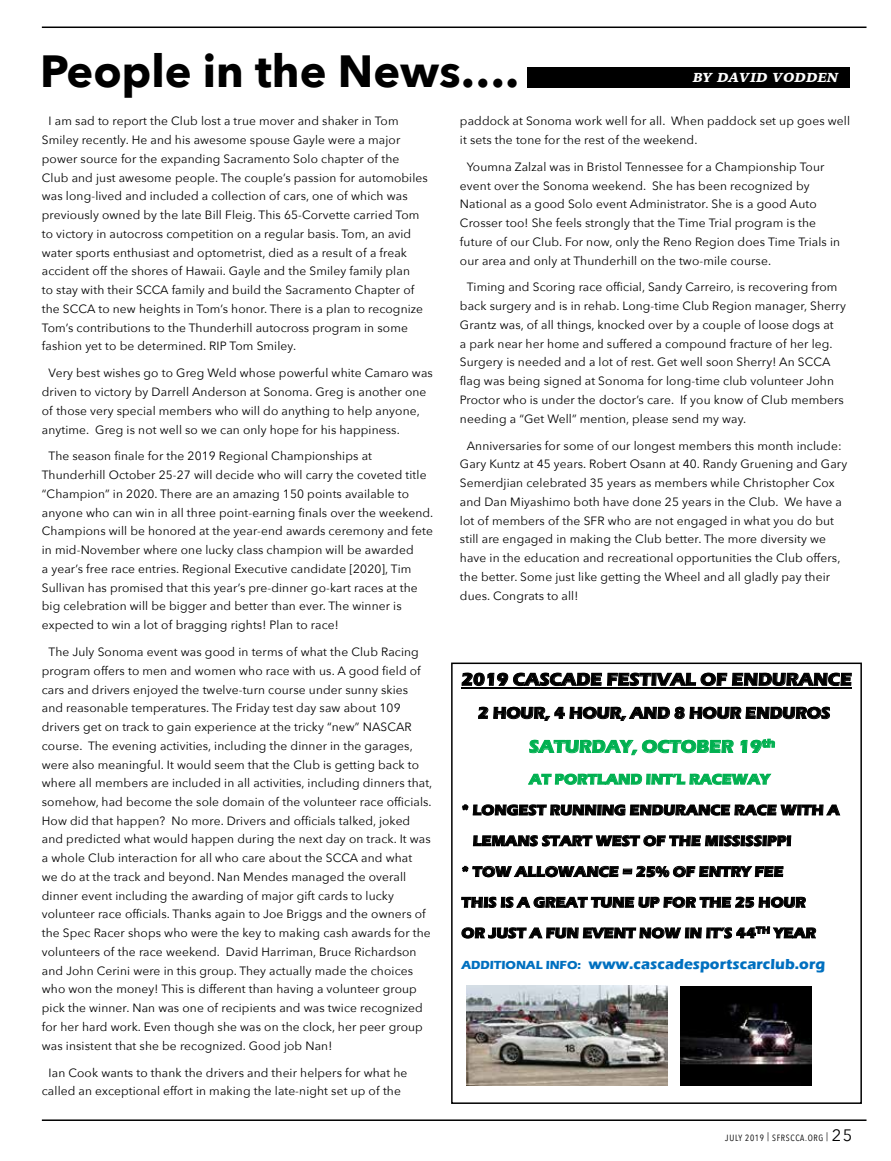
<style>
.page{position:relative;width:891px;height:1161px;background:#fff}
.page>*{position:absolute;margin:0;border:0;box-sizing:border-box;transform-origin:0 0}
.t1{font:700 45px "Avenir Next";color:#000}
.t2{font:700 18px "Eras ITC";color:#000}
.t3{font:700 18px "Eras ITC";color:#00b050}
.t4{font:700 16.5px "Eras ITC";color:#000}
.t5{font:700 15px "Eras ITC";color:#000}
.t6{font:700 15px "Eras ITC";color:#0070c0}
.t7{font:700 15px "Eras ITC";color:#00b050}
.t8{font:italic 900 13.5px "Iowan Old Style";letter-spacing:.025em;color:#fff}
.t9{font:12px/18.8px "Avenir Next";letter-spacing:.01em;color:#000}
.t10{font:9px "Avenir Next Condensed";letter-spacing:.075em;color:#000}
.s1{font-size:12px}
.s2{font-family:"Avenir Next";font-size:16.5px}
</style>
<div class="page">
<hr style="left:42px;top:1119px;width:825px;height:2px;background:#000">
<hr style="left:42px;top:27px;width:825px;height:1px;background:#000">
<div style="left:527px;top:67px;width:323px;height:20px;background:#000"></div>
<hr style="left:461px;top:687px;width:391px;height:1px;background:#000">
<svg style="left:462px;top:672px;width:390px;height:49px"></svg>
<svg style="left:529px;top:739px;width:205px;height:17px"></svg>
<svg style="left:741px;top:738px;width:34px;height:15px"></svg>
<svg style="left:528px;top:774px;width:243px;height:11px"></svg>
<svg style="left:462px;top:804px;width:378px;height:12px"></svg>
<svg style="left:473px;top:835px;width:318px;height:12px"></svg>
<svg style="left:462px;top:865px;width:321px;height:13px"></svg>
<svg style="left:461px;top:896px;width:345px;height:12px"></svg>
<svg style="left:462px;top:926px;width:354px;height:13px"></svg>
<img style="left:467px;top:986px;width:200px;height:100px">
<img style="left:680px;top:986px;width:132px;height:100px">
<div style="left:451px;top:663px;width:411px;height:441px;border:2px solid #000"></div>
<h1 class="t1" style="left:40px;top:32px;width:481px">People in the News….</h1>
<p class="t9" style="left:42px;top:111px;width:388px;text-indent:7px">I am sad to report the Club lost a true mover and shaker in Tom Smiley recently. He and his awesome spouse Gayle were a major power source for the expanding Sacramento Solo chapter of the Club and just awesome people. The couple’s passion for automobiles was long-lived and included a collection of cars, one of which was previously owned by the late Bill Fleig. This 65-Corvette carried Tom to victory in autocross competition on a regular basis. Tom, an avid water sports enthusiast and optometrist, died as a result of a freak accident off the shores of Hawaii. Gayle and the Smiley family plan<br>to stay with their SCCA family and build the Sacramento Chapter of the SCCA to new heights in Tom’s honor. There is a plan to recognize Tom’s contributions to the Thunderhill autocross program in some fashion yet to be determined. RIP Tom Smiley.</p>
<p class="t9" style="left:42px;top:363px;width:393px;text-indent:7px">Very best wishes go to Greg Weld whose powerful white Camaro was driven to victory by Darrell Anderson at Sonoma. Greg is another one of those very special members who will do anything to help anyone, anytime. Greg is not well so we can only hope for his happiness.</p>
<p class="t9" style="left:42px;top:446px;width:393px;text-indent:7px">The season finale for the 2019 Regional Championships at Thunderhill October 25-27 will decide who will carry the coveted title “Champion” in 2020. There are an amazing 150 points available to anyone who can win in all three point-earning finals over the weekend.<br>Champions will be honored at the year-end awards ceremony and fete in mid-November where one lucky class champion will be awarded<br>a year’s free race entries. Regional Executive candidate [2020], Tim Sullivan has promised that this year’s pre-dinner go-kart races at the big celebration will be bigger and better than ever. The winner is expected to win a lot of bragging rights! Plan to race!</p>
<p class="t9" style="left:42px;top:642px;width:392px;text-indent:7px">The July Sonoma event was good in terms of what the Club Racing program offers to men and women who race with us. A good field of cars and drivers enjoyed the twelve-turn course under sunny skies and reasonable temperatures. The Friday test day saw about 109 drivers get on track to gain experience at the tricky “new” NASCAR course. The evening activities, including the dinner in the garages, were also meaningful. It would seem that the Club is getting back to where all members are included in all activities, including dinners that, somehow, had become the sole domain of the volunteer race officials.<br>How did that happen? No more. Drivers and officials talked, joked and predicted what would happen during the next day on track. It was a whole Club interaction for all who care about the SCCA and what<br>we do at the track and beyond. Nan Mendes managed the overall dinner event including the awarding of major gift cards to lucky volunteer race officials. Thanks again to Joe Briggs and the owners of the Spec Racer shops who were the key to making cash awards for the volunteers of the race weekend. David Harriman, Bruce Richardson and John Cerini were in this group. They actually made the choices who won the money! This is different than having a volunteer group pick the winner. Nan was one of recipients and was twice recognized for her hard work. Even though she was on the clock, her peer group was insistent that she be recognized. Good job Nan!</p>
<p class="t9" style="left:42px;top:1063px;width:367px;text-align:center">Ian Cook wants to thank the drivers and their helpers for what he called an exceptional effort in making the late-night set up of the</p>
<p class="t8" style="left:693px;top:68px;width:147px">BY DAVID VODDEN</p>
<p class="t9" style="left:460px;top:111px;width:392px">paddock at Sonoma work well for all. When paddock set up goes well it sets the tone for the rest of the weekend.</p>
<p class="t9" style="left:460px;top:157px;width:382px;text-indent:7px">Youmna Zalzal was in Bristol Tennessee for a Championship Tour event over the Sonoma weekend. She has been recognized by National as a good Solo event Administrator. She is a good Auto Crosser too! She feels strongly that the Time Trial program is the future of our Club. For now, only the Reno Region does Time Trials in our area and only at Thunderhill on the two-mile course.</p>
<p class="t9" style="left:460px;top:277px;width:387px;text-indent:7px">Timing and Scoring race official, Sandy Carreiro, is recovering from back surgery and is in rehab. Long-time Club Region manager, Sherry Grantz was, of all things, knocked over by a couple of loose dogs at<br>a park near her home and suffered a compound fracture of her leg.<br>Surgery is needed and a lot of rest. Get well soon Sherry! An SCCA flag was being signed at Sonoma for long-time club volunteer John Proctor who is under the doctor’s care. If you know of Club members needing a “Get Well” mention, please send my way.</p>
<p class="t9" style="left:460px;top:436px;width:389px;text-indent:7px">Anniversaries for some of our longest members this month include:<br>Gary Kuntz at 45 years. Robert Osann at 40. Randy Gruening and Gary Semerdjian celebrated 35 years as members while Christopher Cox and Dan Miyashimo both have done 25 years in the Club. We have a lot of members of the SFR who are not engaged in what you do but still are engaged in making the Club better. The more diversity we have in the education and recreational opportunities the Club offers, the better. Some just like getting the Wheel and all gladly pay their dues. Congrats to all!</p>
<h2 class="t2" style="left:461px;top:669px;width:392px">2019 CASCADE FESTIVAL OF ENDURANCE</h2>
<h3 class="t4" style="left:478px;top:703px;width:354px">2 HOUR, 4 HOUR, AND 8 HOUR ENDUROS</h3>
<h2 class="t3" style="left:529px;top:736px;width:248px">SATURDAY, OCTOBER 19<sup>th</sup></h2>
<p class="t7" style="left:529px;top:771px;width:242px">AT PORTLAND INT’L RACEWAY</p>
<p class="t5" style="left:461px;top:801px;width:380px">* LONGEST RUNNING ENDURANCE RACE WITH A</p>
<p class="t5" style="left:473px;top:832px;width:320px">LEMANS START WEST OF THE MISSISSIPPI</p>
<p class="t5" style="left:461px;top:863px;width:324px">* TOW ALLOWANCE = 25% OF ENTRY FEE</p>
<p class="t5" style="left:461px;top:894px;width:346px">THIS IS A GREAT TUNE UP FOR THE 25 HOUR</p>
<p class="t5" style="left:461px;top:924px;width:356px">OR JUST A FUN EVENT NOW IN IT’S 44<sup>TH</sup> YEAR</p>
<p class="t6" style="left:461px;top:955px;width:365px"><span class="s1">ADDITIONAL INFO:</span> www.cascadesportscarclub.org</p>
<p class="t10" style="left:725px;top:1130px;width:129px">JULY 2019 | SFRSCCA.ORG | <span class="s2">25</span></p>
</div>
